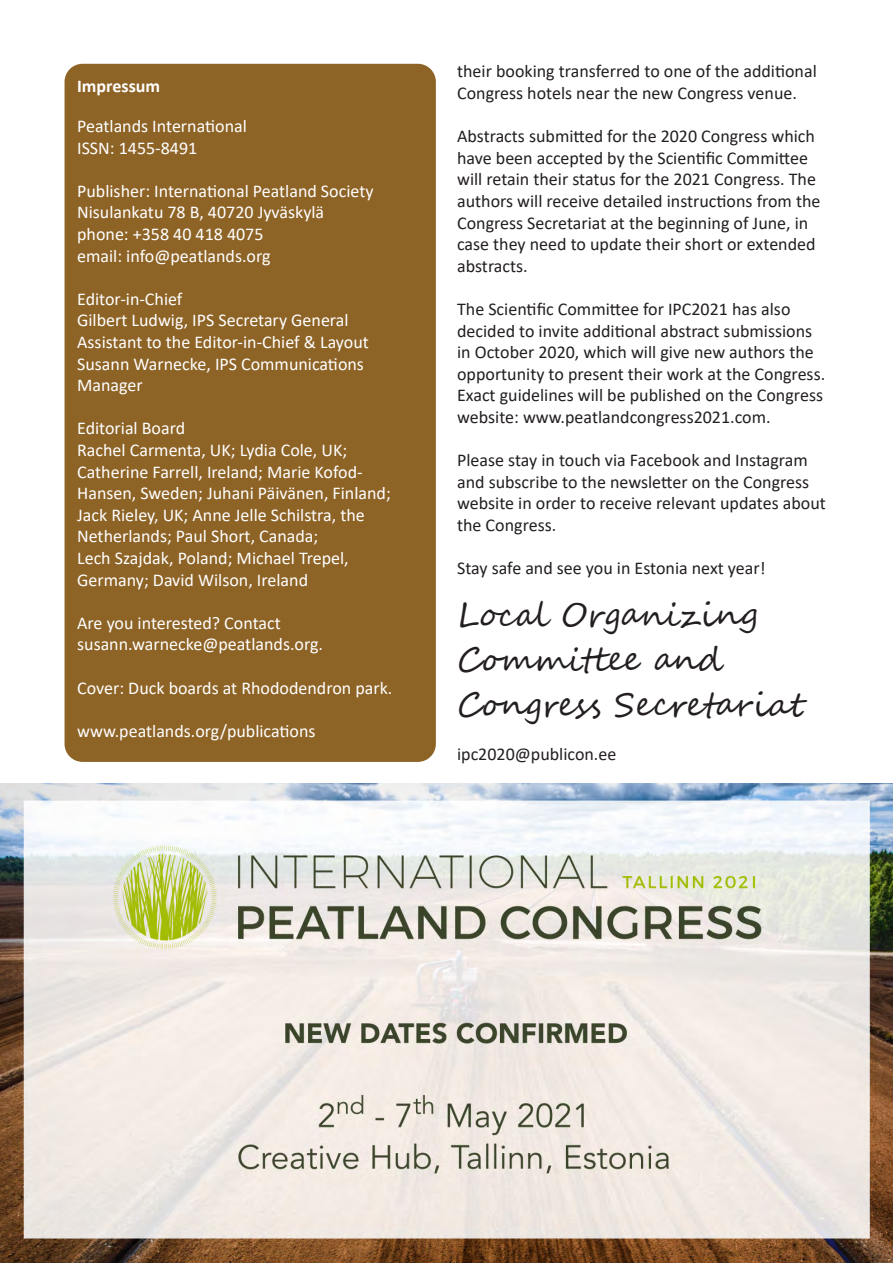
<style>
.page{position:relative;width:893px;height:1263px;background:#fff}
.page>*{position:absolute;margin:0;border:0;box-sizing:border-box;transform-origin:0 0}
.signature{font:33px/45px "Segoe Script";color:#231f20}
.text{font:18px/21.6px "Calibri";color:#231f20}
.text-2{font:18px/21.6px "Calibri";color:#fff}
.t1{font:700 18px "Calibri";color:#fff}
</style>
<div class="page">
<div style="left:65px;top:64px;width:371px;height:698px;background:#8e6326;border-radius:18px"></div>
<img style="left:0;top:783px;width:893px;height:480px">
<p class="t1" style="left:77px;top:74px;width:85px">Impressum</p>
<p class="text-2" style="left:77px;top:115px;width:171px">Peatlands International</p>
<p class="text-2" style="left:77px;top:136px;width:122px">ISSN: 1455-8491</p>
<p class="text-2" style="left:77px;top:180px;width:298px">Publisher: International Peatland Society<br>Nisulankatu 78 B, 40720 Jyväskylä</p>
<p class="text-2" style="left:77px;top:223px;width:195px">phone: +358 40 418 4075 email: info@peatlands.org</p>
<p class="text-2" style="left:77px;top:288px;width:107px">Editor-in-Chief</p>
<p class="text-2" style="left:77px;top:309px;width:273px">Gilbert Ludwig, IPS Secretary General</p>
<p class="text-2" style="left:77px;top:331px;width:293px">Assistant to the Editor-in-Chief &amp; Layout<br>Susann Warnecke, IPS Communications<br>Manager</p>
<p class="text-2" style="left:77px;top:417px;width:110px">Editorial Board</p>
<p class="text-2" style="left:77px;top:439px;width:315px">Rachel Carmenta, UK; Lydia Cole, UK; Catherine Farrell, Ireland; Marie Kofod-Hansen, Sweden; Juhani Päivänen, Finland; Jack Rieley, UK; Anne Jelle Schilstra, the Netherlands; Paul Short, Canada;<br>Lech Szajdak, Poland; Michael Trepel, Germany; David Wilson, Ireland</p>
<p class="text-2" style="left:77px;top:612px;width:247px">Are you interested? Contact susann.warnecke@peatlands.org.</p>
<p class="text-2" style="left:77px;top:676px;width:317px">Cover: Duck boards at Rhododendron park.</p>
<p class="text-2" style="left:77px;top:720px;width:240px">www.peatlands.org/publications</p>
<p class="text" style="left:457px;top:60px;width:361px">their booking transferred to one of the additional<br>Congress hotels near the new Congress venue.</p>
<p class="text" style="left:457px;top:125px;width:365px">Abstracts submitted for the 2020 Congress which have been accepted by the Scientific Committee will retain their status for the 2021 Congress. The authors will receive detailed instructions from the Congress Secretariat at the beginning of June, in case they need to update their short or extended abstracts.</p>
<p class="text" style="left:457px;top:298px;width:370px">The Scientific Committee for IPC2021 has also decided to invite additional abstract submissions in October 2020, which will give new authors the opportunity to present their work at the Congress.<br>Exact guidelines will be published on the Congress website: www.peatlandcongress2021.com.</p>
<p class="text" style="left:457px;top:449px;width:370px">Please stay in touch via Facebook and Instagram and subscribe to the newsletter on the Congress website in order to receive relevant updates about the Congress.</p>
<p class="text" style="left:457px;top:557px;width:310px">Stay safe and see you in Estonia next year!</p>
<p class="signature" style="left:457px;top:593px;width:347px">Local Organizing<br>Committee and<br>Congress Secretariat</p>
<p class="text" style="left:457px;top:742px;width:161px">ipc2020@publicon.ee</p>
</div>
